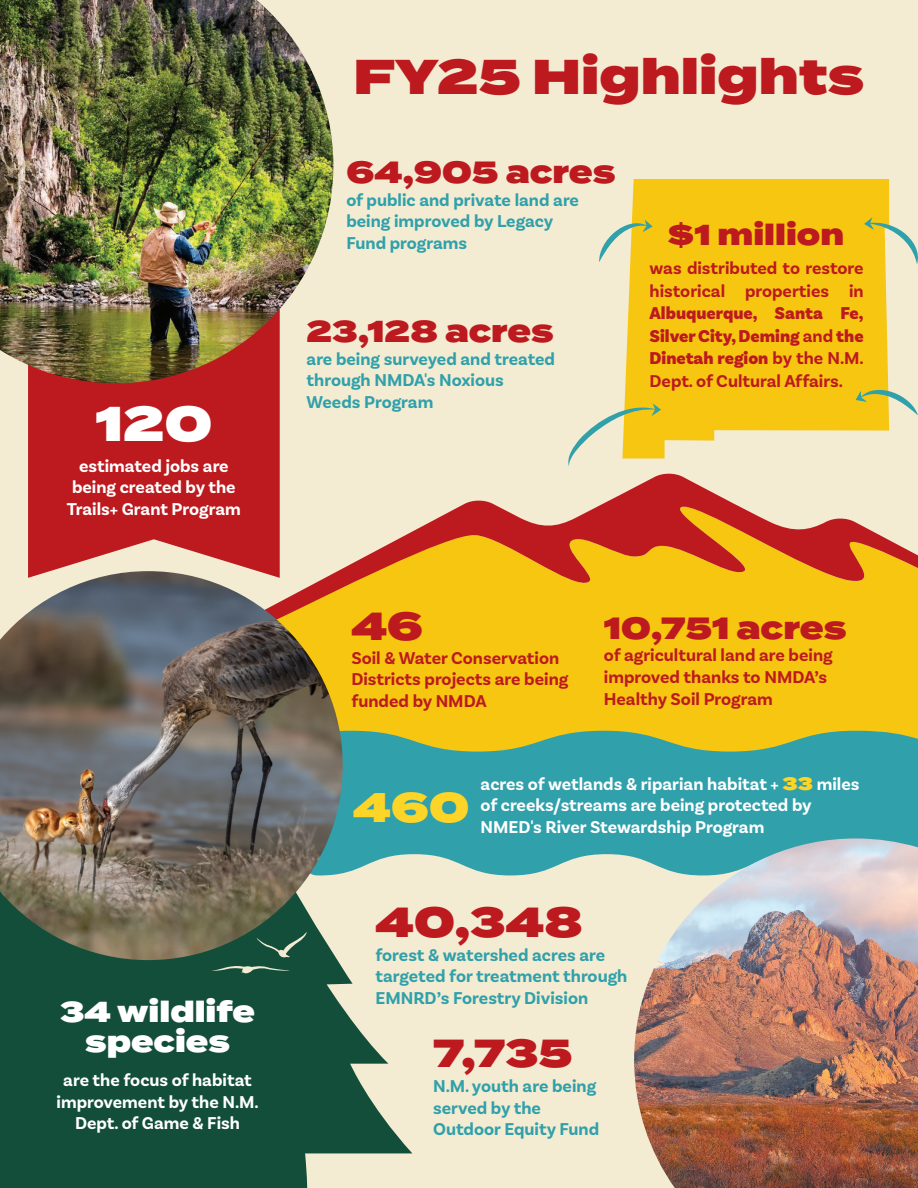
<style>
.page{position:relative;width:918px;height:1188px;background:#f3ecd2}
.page>*{position:absolute;margin:0;border:0;box-sizing:border-box;transform-origin:0 0}
.t1{font:900 48.75px "Termina";color:#bd1a1f}
.t2{font:900 48.75px "Termina";color:#fff}
.t3{font:900 42px "Termina";color:#bd1a1f}
.t4{font:900 41.4px "Termina";color:#fdd529}
.t5{font:900 39.15px "Termina";color:#bd1a1f}
.t6{font:900 30.6px "Termina";color:#bd1a1f}
.t7{font:900 30.3px "Termina";color:#bd1a1f}
.t8{font:900 28.95px/30px "Termina";color:#fff;text-align:center}
.t9{font:900 28.95px "Termina";color:#bd1a1f}
.t10{font:700 18px/21.6px "Basic Sans";color:#30a0aa}
.t11{font:700 18px/21.6px "Basic Sans";color:#fff;text-align:center}
.t12{font:700 18px/21.6px "Basic Sans";color:#bd1a1f}
.t13{font:900 18px/22.5px "Basic Sans";color:#bd1a1f;text-align:justify}
.s1{font-weight:700}
.s2{font-family:"Termina";font-weight:900;color:#fdd529}
</style>
<div class="page">
<svg style="left:292px;top:960px;width:120px;height:228px;fill:#134e3b"></svg>
<svg style="left:28px;top:383px;width:252px;height:188px;background:#c0292c"></svg>
<div style="left:343px;top:625px;width:575px;height:101px;background:#f6c611"></div>
<svg style="left:256px;top:473px;width:662px;height:152px"></svg>
<svg style="left:343px;top:726px;width:575px;height:38px;background:#79ae71"></svg>
<svg style="left:343px;top:764px;width:575px;height:112px;background:#3da5ac"></svg>
<div style="left:0;top:793px;width:292px;height:395px;background:#134e3b"></div>
<img style="left:0;top:571px;width:343px;height:389px">
<img style="left:0;top:0;width:333px;height:383px">
<svg style="left:624px;top:179px;width:265px;height:279px;background:#f5c924"></svg>
<svg style="left:864px;top:217px;width:54px;height:47px"></svg>
<svg style="left:568px;top:402px;width:93px;height:64px"></svg>
<svg style="left:856px;top:381px;width:62px;height:34px"></svg>
<svg style="left:599px;top:216px;width:54px;height:46px"></svg>
<svg style="left:256px;top:932px;width:51px;height:26px"></svg>
<svg style="left:212px;top:966px;width:78px;height:8px"></svg>
<img style="left:634px;top:838px;width:284px;height:350px">
<h1 class="t2" style="left:96px;top:387px;width:118px">120</h1>
<p class="t11" style="left:67px;top:455px;width:175px">estimated jobs are being created by the<br>Trails+ Grant Program</p>
<h3 class="t8" style="left:60px;top:998px;width:196px">34 wildlife species</h3>
<p class="t11" style="left:57px;top:1070px;width:204px">are the focus of habitat improvement by the N.M.<br>Dept. of Game &amp; Fish</p>
<h1 class="t1" style="left:354px;top:41px;width:512px">FY25 Highlights</h1>
<h3 class="t6" style="left:346px;top:150px;width:271px">64,905 acres</h3>
<p class="t10" style="left:346px;top:189px;width:234px">of public and private land are being improved by Legacy<br>Fund programs</p>
<h3 class="t7" style="left:307px;top:309px;width:249px">23,128 acres</h3>
<p class="t10" style="left:307px;top:348px;width:250px">are being surveyed and treated through NMDA's Noxious<br>Weeds Program</p>
<h3 class="t9" style="left:668px;top:214px;width:178px">$1 million</h3>
<p class="t12" style="left:650px;top:257px;width:216px;line-height:22.5px">was distributed to restore historical properties in</p>
<p class="t13" style="left:650px;top:302px;width:216px">Albuquerque, Santa Fe, Silver City, Deming <span class="s1">and</span> the Dinetah region <span class="s1">by the N.M.<br>Dept. of Cultural Affairs.</span></p>
<h3 class="t5" style="left:351px;top:597px;width:73px">46</h3>
<p class="t12" style="left:351px;top:647px;width:218px">Soil &amp; Water Conservation<br>Districts projects are being funded by NMDA</p>
<h3 class="t6" style="left:604px;top:605px;width:244px">10,751 acres</h3>
<p class="t12" style="left:604px;top:645px;width:230px">of agricultural land are being improved thanks to NMDA’s<br>Healthy Soil Program</p>
<h3 class="t4" style="left:353px;top:776px;width:118px">460</h3>
<p class="t11" style="left:481px;top:773px;width:380px;text-align:left">acres of wetlands &amp; riparian habitat + <span class="s2">33</span> miles of creeks/streams are being protected by<br>NMED's River Stewardship Program</p>
<h2 class="t3" style="left:375px;top:891px;width:209px">40,348</h2>
<p class="t10" style="left:375px;top:944px;width:253px">forest &amp; watershed acres are targeted for treatment through<br>EMNRD’s Forestry Division</p>
<h3 class="t5" style="left:433px;top:1024px;width:141px">7,735</h3>
<p class="t10" style="left:433px;top:1076px;width:168px">N.M. youth are being served by the<br>Outdoor Equity Fund</p>
</div>
